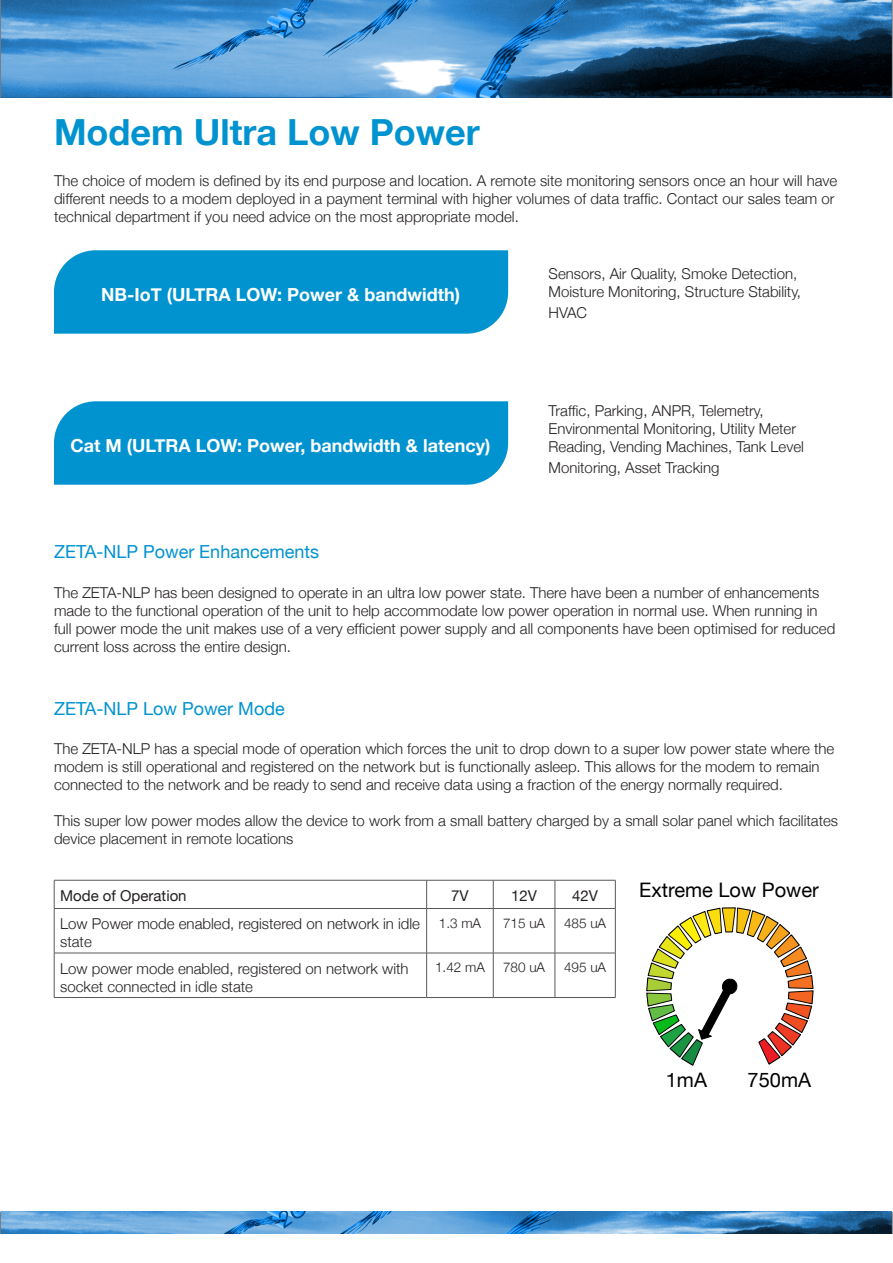
<style>
.page{position:relative;width:893px;height:1263px;background:#fff}
.page>*{position:absolute;margin:0;border:0;box-sizing:border-box;transform-origin:0 0}
.t1{font:700 36px "Helvetica Neue";color:#0093d0}
.t2{font:19.95px "Helvetica Neue";color:#000}
.t3{font:700 18px "Helvetica Neue";color:#fff}
.t4{font:18px "Helvetica Neue";color:#0093d0}
.t5{font:300 15px/18px "Helvetica Neue";color:#231f20}
.t6{font:15px "Helvetica Neue";color:#231f20}
.t7{font:300 13.5px "Helvetica Neue";color:#231f20}
</style>
<div class="page">
<img style="left:1px;top:0;width:892px;height:98px">
<img style="left:1px;top:1212px;width:892px;height:21px">
<hr style="left:0;top:0;width:1px;height:98px;background:#939598">
<svg style="left:0;top:1212px;width:1px;height:21px"></svg>
<div style="left:54px;top:250px;width:454px;height:84px;background:#0093d0"></div>
<div style="left:54px;top:401px;width:454px;height:84px;background:#0093d0"></div>
<hr style="left:54px;top:880px;width:373px;height:1px;background:#57585a">
<svg style="left:54px;top:880px;width:1px;height:28px"></svg>
<hr style="left:427px;top:880px;width:66px;height:1px;background:#57585a">
<svg style="left:426px;top:880px;width:1px;height:28px"></svg>
<hr style="left:493px;top:880px;width:62px;height:1px;background:#57585a">
<svg style="left:493px;top:880px;width:1px;height:28px"></svg>
<hr style="left:555px;top:880px;width:60px;height:1px;background:#57585a">
<svg style="left:555px;top:880px;width:1px;height:28px"></svg>
<svg style="left:615px;top:880px;width:1px;height:28px"></svg>
<hr style="left:54px;top:908px;width:373px;height:1px;background:#57585a">
<hr style="left:54px;top:909px;width:1px;height:44px;background:#57585a">
<hr style="left:427px;top:908px;width:66px;height:1px;background:#57585a">
<hr style="left:426px;top:909px;width:1px;height:44px;background:#57585a">
<hr style="left:493px;top:908px;width:62px;height:1px;background:#57585a">
<hr style="left:493px;top:909px;width:1px;height:44px;background:#57585a">
<hr style="left:555px;top:908px;width:60px;height:1px;background:#57585a">
<hr style="left:555px;top:909px;width:1px;height:44px;background:#57585a">
<hr style="left:615px;top:909px;width:1px;height:44px;background:#57585a">
<hr style="left:54px;top:953px;width:373px;height:1px;background:#57585a">
<hr style="left:54px;top:953px;width:1px;height:44px;background:#57585a">
<hr style="left:427px;top:953px;width:66px;height:1px;background:#57585a">
<hr style="left:426px;top:953px;width:1px;height:44px;background:#57585a">
<hr style="left:493px;top:953px;width:62px;height:1px;background:#57585a">
<hr style="left:493px;top:953px;width:1px;height:44px;background:#57585a">
<hr style="left:555px;top:953px;width:60px;height:1px;background:#57585a">
<hr style="left:555px;top:953px;width:1px;height:44px;background:#57585a">
<hr style="left:615px;top:953px;width:1px;height:44px;background:#57585a">
<hr style="left:54px;top:997px;width:373px;height:1px;background:#57585a">
<hr style="left:427px;top:997px;width:66px;height:1px;background:#57585a">
<hr style="left:493px;top:997px;width:62px;height:1px;background:#57585a">
<hr style="left:555px;top:997px;width:60px;height:1px;background:#57585a">
<svg style="left:647px;top:908px;width:166px;height:157px"></svg>
<p class="t1" style="left:54px;top:109px;width:427px">Modem Ultra Low Power</p>
<p class="t5" style="left:54px;top:171px;width:785px">The choice of modem is defined by its end purpose and location. A remote site monitoring sensors once an hour will have different needs to a modem deployed in a payment terminal with higher volumes of data traffic. Contact our sales team or technical department if you need advice on the most appropriate model.</p>
<p class="t3" style="left:101px;top:283px;width:360px">NB-IoT (ULTRA LOW: Power &amp; bandwidth)</p>
<p class="t3" style="left:70px;top:434px;width:422px">Cat M (ULTRA LOW: Power, bandwidth &amp; latency)</p>
<p class="t5" style="left:549px;top:264px;width:254px">Sensors, Air Quality, Smoke Detection,<br>Moisture Monitoring, Structure Stability,</p>
<p class="t5" style="left:549px;top:304px;width:40px">HVAC</p>
<p class="t5" style="left:549px;top:401px;width:257px">Traffic, Parking, ANPR, Telemetry,<br>Environmental Monitoring, Utility Meter<br>Reading, Vending Machines, Tank Level</p>
<p class="t5" style="left:549px;top:459px;width:172px">Monitoring, Asset Tracking</p>
<p class="t4" style="left:54px;top:541px;width:267px">ZETA-NLP Power Enhancements</p>
<p class="t5" style="left:54px;top:583px;width:783px">The ZETA-NLP has been designed to operate in an ultra low power state. There have been a number of enhancements made to the functional operation of the unit to help accommodate low power operation in normal use. When running in full power mode the unit makes use of a very efficient power supply and all components have been optimised for reduced current loss across the entire design.</p>
<p class="t4" style="left:54px;top:698px;width:232px">ZETA-NLP Low Power Mode</p>
<p class="t5" style="left:54px;top:740px;width:782px">The ZETA-NLP has a special mode of operation which forces the unit to drop down to a super low power state where the modem is still operational and registered on the network but is functionally asleep. This allows for the modem to remain connected to the network and be ready to send and receive data using a fraction of the energy normally required.</p>
<p class="t5" style="left:54px;top:812px;width:786px">This super low power modes allow the device to work from a small battery charged by a small solar panel which facilitates device placement in remote locations</p>
<p class="t6" style="left:60px;top:886px;width:128px">Mode of Operation</p>
<p class="t6" style="left:451px;top:886px;width:19px">7V</p>
<p class="t6" style="left:511px;top:886px;width:27px">12V</p>
<p class="t6" style="left:572px;top:886px;width:27px">42V</p>
<p class="t5" style="left:60px;top:914px;width:361px">Low Power mode enabled, registered on network in idle state</p>
<p class="t7" style="left:439px;top:914px;width:44px">1.3 mA</p>
<p class="t7" style="left:503px;top:914px;width:44px">715 uA</p>
<p class="t7" style="left:564px;top:914px;width:44px">485 uA</p>
<p class="t5" style="left:60px;top:959px;width:350px">Low power mode enabled, registered on network with</p>
<p class="t5" style="left:60px;top:977px;width:194px">socket connected in idle state</p>
<p class="t7" style="left:435px;top:959px;width:51px">1.42 mA</p>
<p class="t7" style="left:503px;top:959px;width:44px">780 uA</p>
<p class="t7" style="left:564px;top:959px;width:44px">495 uA</p>
<p class="t2" style="left:639px;top:878px;width:181px">Extreme Low Power</p>
<p class="t2" style="left:666px;top:1068px;width:43px">1mA</p>
<p class="t2" style="left:748px;top:1068px;width:65px">750mA</p>
</div>
